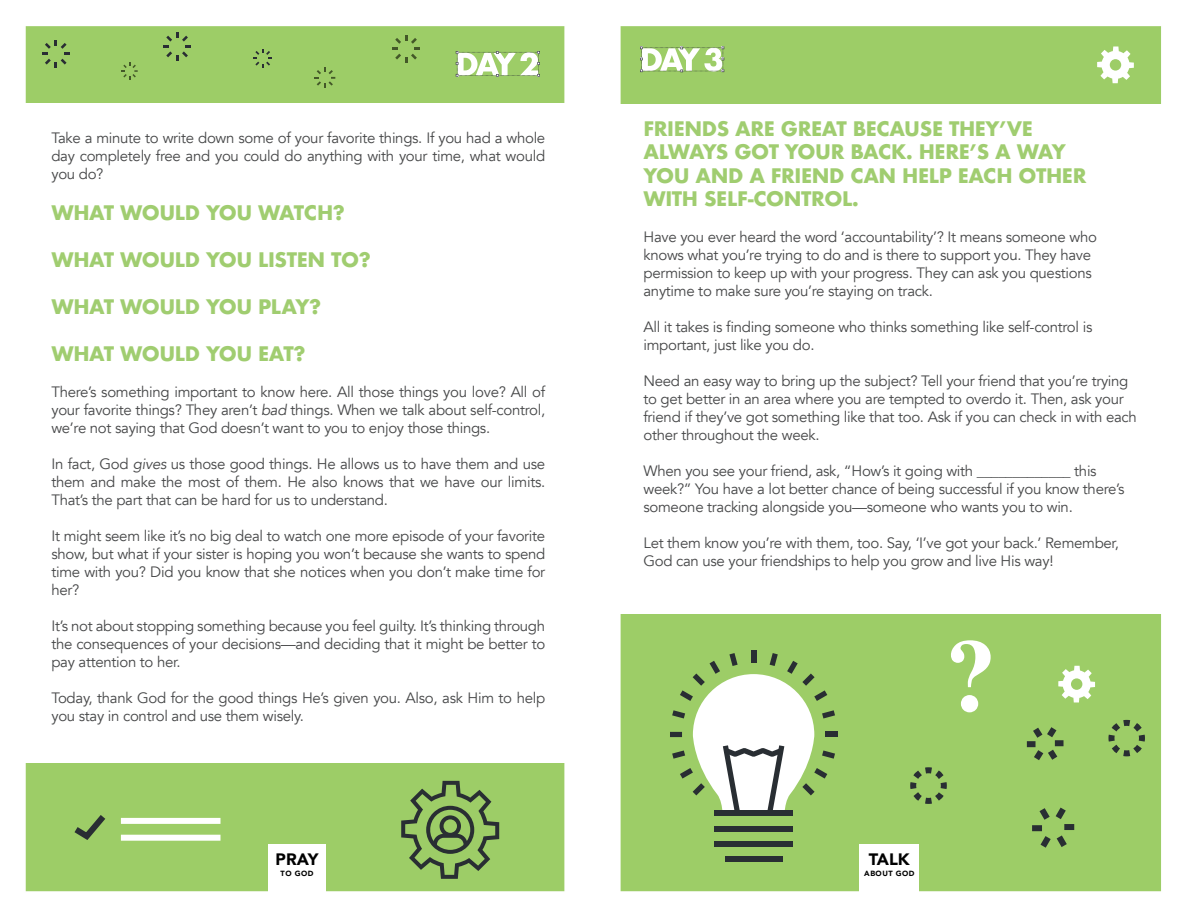
<style>
.page{position:relative;width:1188px;height:918px;background:#fff}
.page>*{position:absolute;margin:0;border:0;box-sizing:border-box;transform-origin:0 0}
.t1{font:700 19.5px/23.4px "Futura";letter-spacing:-.02em;color:#a0cd70}
.t2{font:900 16.5px "Avenir";color:#000}
.t3{font:15px/18px "Avenir";letter-spacing:-.02em;color:#464748}
.t4{font:900 7.5px "Avenir";letter-spacing:.06em;color:#000}
.s1{font-style:italic}
</style>
<div class="page">
<img style="left:25px;top:26px;width:1137px;height:866px">
<div style="left:599px;top:104px;width:576px;height:509px;background:#fff"></div>
<div style="left:6px;top:103px;width:577px;height:659px;background:#fff"></div>
<div style="left:268px;top:844px;width:58px;height:58px;background:#fff"></div>
<div style="left:859px;top:844px;width:60px;height:52px;background:#fff"></div>
<svg style="left:456px;top:51px;width:84px;height:26px"></svg>
<svg style="left:640px;top:46px;width:84px;height:26px"></svg>
<svg style="left:42px;top:40px;width:28px;height:28px"></svg>
<svg style="left:122px;top:63px;width:16px;height:16px"></svg>
<svg style="left:163px;top:32px;width:28px;height:29px"></svg>
<svg style="left:253px;top:49px;width:19px;height:19px"></svg>
<svg style="left:392px;top:35px;width:28px;height:28px"></svg>
<svg style="left:314px;top:68px;width:21px;height:20px"></svg>
<div style="left:121px;top:818px;width:100px;height:6px;background:#fff"></div>
<div style="left:121px;top:835px;width:100px;height:6px;background:#fff"></div>
<svg style="left:68px;top:808px;width:44px;height:36px;background:#8cb65f"></svg>
<svg style="left:401px;top:781px;width:98px;height:98px;background:#7ea359"></svg>
<svg style="left:951px;top:640px;width:40px;height:72px"></svg>
<svg style="left:1105px;top:716px;width:44px;height:44px;background:#8bb55f"></svg>
<svg style="left:1058px;top:666px;width:37px;height:36px"></svg>
<div style="left:714px;top:811px;width:79px;height:5px;background:#292e33"></div>
<div style="left:714px;top:826px;width:79px;height:5px;background:#292e33"></div>
<div style="left:714px;top:842px;width:79px;height:5px;background:#292e33"></div>
<div style="left:725px;top:857px;width:57px;height:5px;background:#292e33"></div>
<div style="left:751px;top:651px;width:5px;height:12px;background:#292e33"></div>
<div style="left:670px;top:732px;width:12px;height:5px;background:#292e33"></div>
<div style="left:825px;top:732px;width:12px;height:5px;background:#292e33"></div>
<svg style="left:672px;top:653px;width:163px;height:160px"></svg>
<svg style="left:907px;top:764px;width:44px;height:44px;background:#8bb55f"></svg>
<svg style="left:1026px;top:801px;width:54px;height:53px;background:#8eb960"></svg>
<svg style="left:1021px;top:721px;width:49px;height:46px;background:#8db760"></svg>
<svg style="left:1097px;top:46px;width:37px;height:37px"></svg>
<p class="t3" style="left:51px;top:129px;width:495px;text-align:justify">Take a minute to write down some of your favorite things. If you had a whole day completely free and you could do anything with your time, what would you do?</p>
<p class="t1" style="left:51px;top:201px;width:295px">WHAT WOULD YOU WATCH?</p>
<p class="t1" style="left:51px;top:248px;width:321px">WHAT WOULD YOU LISTEN TO?</p>
<p class="t1" style="left:51px;top:295px;width:271px">WHAT WOULD YOU PLAY?</p>
<p class="t1" style="left:51px;top:342px;width:256px">WHAT WOULD YOU EAT?</p>
<p class="t3" style="left:51px;top:383px;width:495px;text-align:justify">There’s something important to know here. All those things you love? All of your favorite things? They aren’t <span class="s1">bad</span> things. When we talk about self-control, we’re not saying that God doesn’t want to you to enjoy those things.</p>
<p class="t3" style="left:51px;top:455px;width:495px;text-align:justify">In fact, God <span class="s1">gives</span> us those good things. He allows us to have them and use them and make the most of them. He also knows that we have our limits.<br>That’s the part that can be hard for us to understand.</p>
<p class="t3" style="left:51px;top:527px;width:495px;text-align:justify">It might seem like it’s no big deal to watch one more episode of your favorite show, but what if your sister is hoping you won’t because she wants to spend time with you? Did you know that she notices when you don’t make time for her?</p>
<p class="t3" style="left:51px;top:617px;width:495px;text-align:justify">It’s not about stopping something because you feel guilty. It’s thinking through the consequences of your decisions—and deciding that it might be better to pay attention to her.</p>
<p class="t3" style="left:51px;top:689px;width:495px">Today, thank God for the good things He’s given you. Also, ask Him to help you stay in control and use them wisely.</p>
<p class="t2" style="left:276px;top:845px;width:44px">PRAY</p>
<p class="t4" style="left:281px;top:866px;width:34px">TO GOD</p>
<p class="t1" style="left:644px;top:117px;width:445px">FRIENDS ARE GREAT BECAUSE THEY’VE<br>ALWAYS GOT YOUR BACK. HERE’S A WAY<br>YOU AND A FRIEND CAN HELP EACH OTHER<br>WITH SELF-CONTROL.</p>
<p class="t3" style="left:644px;top:228px;width:455px">Have you ever heard the word ‘accountability’? It means someone who knows what you’re trying to do and is there to support you. They have permission to keep up with your progress. They can ask you questions anytime to make sure you’re staying on track.</p>
<p class="t3" style="left:644px;top:318px;width:450px">All it takes is finding someone who thinks something like self-control is important, just like you do.</p>
<p class="t3" style="left:644px;top:372px;width:495px">Need an easy way to bring up the subject? Tell your friend that you’re trying to get better in an area where you are tempted to overdo it. Then, ask your friend if they’ve got something like that too. Ask if you can check in with each other throughout the week.</p>
<p class="t3" style="left:644px;top:462px;width:483px">When you see your friend, ask, “How’s it going with _____________ this week?” You have a lot better chance of being successful if you know there’s someone tracking alongside you—someone who wants you to win.</p>
<p class="t3" style="left:644px;top:534px;width:477px">Let them know you’re with them, too. Say, ‘I’ve got your back.’ Remember,<br>God can use your friendships to help you grow and live His way!</p>
<p class="t2" style="left:869px;top:845px;width:42px">TALK</p>
<p class="t4" style="left:864px;top:866px;width:52px">ABOUT GOD</p>
</div>
